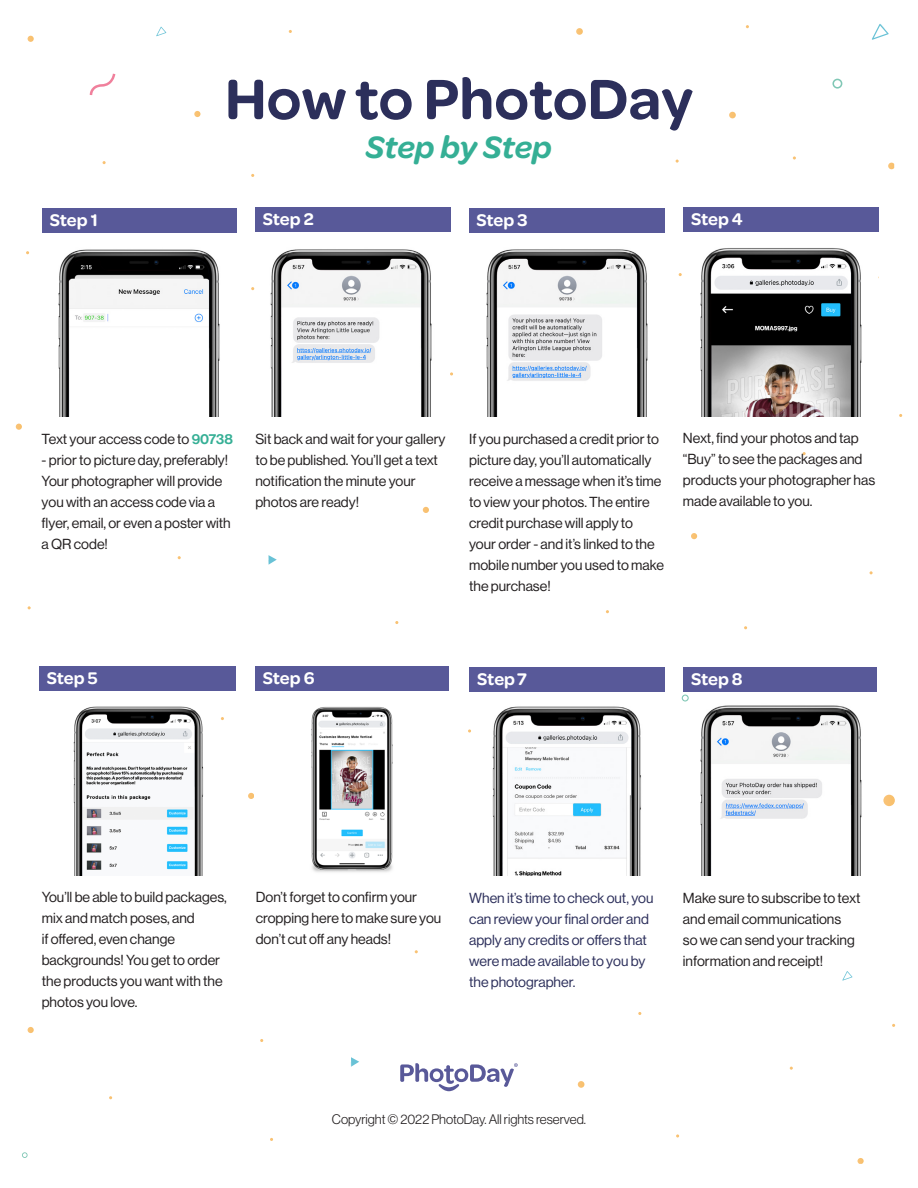
<style>
.page{position:relative;width:918px;height:1188px;background:#fff}
.page>*{position:absolute;margin:0;border:0;box-sizing:border-box;transform-origin:0 0}
.t1{font:600 60.3px "Omnes Cyrillic";color:#2c2f5b}
.t2{font:italic 600 33px "Omnes";color:#35af95}
.t3{font:600 18px "Omnes Cyrillic";letter-spacing:-.005em;color:#fff}
.t4{font:14.25px/21px "N Haas Grotesk DS Pro 55 Rg";color:#231f20}
.t5{font:14.25px/21px "N Haas Grotesk DS Pro 55 Rg";color:#2c2f5b}
.t6{font:13.5px "N Haas Grotesk DS Pro 45 Lt";color:#231f20}
.s1{font-family:"N Haas Grotesk DS Pro 65 Md";color:#35af95}
</style>
<div class="page">
<svg style="left:22px;top:1152px;width:6px;height:6px"></svg>
<svg style="left:832px;top:79px;width:10px;height:10px"></svg>
<svg style="left:194px;top:111px;width:6px;height:6px"></svg>
<svg style="left:28px;top:36px;width:6px;height:6px"></svg>
<svg style="left:16px;top:424px;width:6px;height:6px"></svg>
<svg style="left:793px;top:156px;width:3px;height:4px"></svg>
<svg style="left:858px;top:1158px;width:6px;height:6px"></svg>
<svg style="left:729px;top:112px;width:7px;height:6px"></svg>
<svg style="left:578px;top:1081px;width:6px;height:7px"></svg>
<svg style="left:888px;top:163px;width:6px;height:6px"></svg>
<svg style="left:576px;top:28px;width:7px;height:7px"></svg>
<svg style="left:883px;top:795px;width:12px;height:11px"></svg>
<svg style="left:156px;top:27px;width:10px;height:9px"></svg>
<svg style="left:872px;top:24px;width:17px;height:16px"></svg>
<svg style="left:90px;top:74px;width:25px;height:21px"></svg>
<svg style="left:351px;top:1057px;width:8px;height:10px"></svg>
<svg style="left:676px;top:1134px;width:3px;height:4px"></svg>
<svg style="left:400px;top:1063px;width:118px;height:28px"></svg>
<svg style="left:423px;top:507px;width:6px;height:6px"></svg>
<svg style="left:248px;top:793px;width:6px;height:6px"></svg>
<svg style="left:28px;top:1027px;width:6px;height:6px"></svg>
<svg style="left:691px;top:533px;width:6px;height:6px"></svg>
<svg style="left:268px;top:555px;width:9px;height:10px"></svg>
<svg style="left:682px;top:695px;width:7px;height:7px"></svg>
<svg style="left:842px;top:971px;width:10px;height:10px"></svg>
<div style="left:42px;top:208px;width:195px;height:25px;background:#585999"></div>
<div style="left:683px;top:208px;width:196px;height:24px;background:#585999"></div>
<div style="left:470px;top:667px;width:195px;height:25px;background:#585999"></div>
<div style="left:255px;top:208px;width:196px;height:24px;background:#585999"></div>
<div style="left:39px;top:667px;width:197px;height:24px;background:#585999"></div>
<div style="left:683px;top:667px;width:194px;height:25px;background:#585999"></div>
<div style="left:469px;top:208px;width:196px;height:25px;background:#585999"></div>
<div style="left:255px;top:667px;width:194px;height:24px;background:#585999"></div>
<img style="left:58px;top:249px;width:162px;height:167px">
<img style="left:254px;top:249px;width:178px;height:167px">
<img style="left:486px;top:249px;width:162px;height:167px">
<img style="left:700px;top:248px;width:162px;height:168px">
<img style="left:73px;top:706px;width:150px;height:170px">
<img style="left:311px;top:706px;width:82px;height:166px">
<img style="left:492px;top:706px;width:149px;height:170px">
<img style="left:700px;top:705px;width:162px;height:171px">
<svg style="left:468px;top:729px;width:3px;height:4px"></svg>
<p class="t1" style="left:225px;top:66px;width:470px">How to PhotoDay</p>
<p class="t2" style="left:366px;top:126px;width:188px">Step by Step</p>
<p class="t3" style="left:50px;top:210px;width:49px">Step 1</p>
<p class="t3" style="left:691px;top:210px;width:53px">Step 4</p>
<p class="t3" style="left:263px;top:210px;width:52px">Step 2</p>
<p class="t3" style="left:477px;top:210px;width:53px">Step 3</p>
<p class="t4" style="left:42px;top:428px;width:193px">Text your access code to <span class="s1">90738</span></p>
<p class="t4" style="left:42px;top:449px;width:191px">- prior to picture day, preferably!<br>Your photographer will provide you with an access code via a flyer, email, or even a poster with a QR code!</p>
<p class="t4" style="left:255px;top:428px;width:192px">Sit back and wait for your gallery to be published. You’ll get a text notification the minute your photos are ready!</p>
<p class="t4" style="left:469px;top:428px;width:196px">If you purchased a credit prior to picture day, you’ll automatically receive a message when it’s time to view your photos. The entire credit purchase will apply to<br>your order - and it’s linked to the mobile number you used to make the purchase!</p>
<p class="t4" style="left:683px;top:427px;width:194px">Next, find your photos and tap “Buy” to see the packages and products your photographer has made available to you.</p>
<p class="t3" style="left:47px;top:669px;width:52px">Step 5</p>
<p class="t3" style="left:691px;top:669px;width:53px">Step 8</p>
<p class="t3" style="left:263px;top:669px;width:53px">Step 6</p>
<p class="t3" style="left:477px;top:669px;width:51px">Step 7</p>
<p class="t4" style="left:256px;top:886px;width:187px">Don’t forget to confirm your cropping here to make sure you don’t cut off any heads!</p>
<p class="t4" style="left:42px;top:886px;width:187px">You’ll be able to build packages, mix and match poses, and<br>if offered, even change backgrounds! You get to order the products you want with the photos you love.</p>
<p class="t4" style="left:683px;top:887px;width:179px">Make sure to subscribe to text and email communications<br>so we can send your tracking information and receipt!</p>
<p class="t5" style="left:469px;top:887px;width:186px">When it’s time to check out, you can review your final order and apply any credits or offers that were made available to you by the photographer.</p>
<p class="t6" style="left:332px;top:1111px;width:256px">Copyright © 2022 PhotoDay. All rights reserved.</p>
</div>
